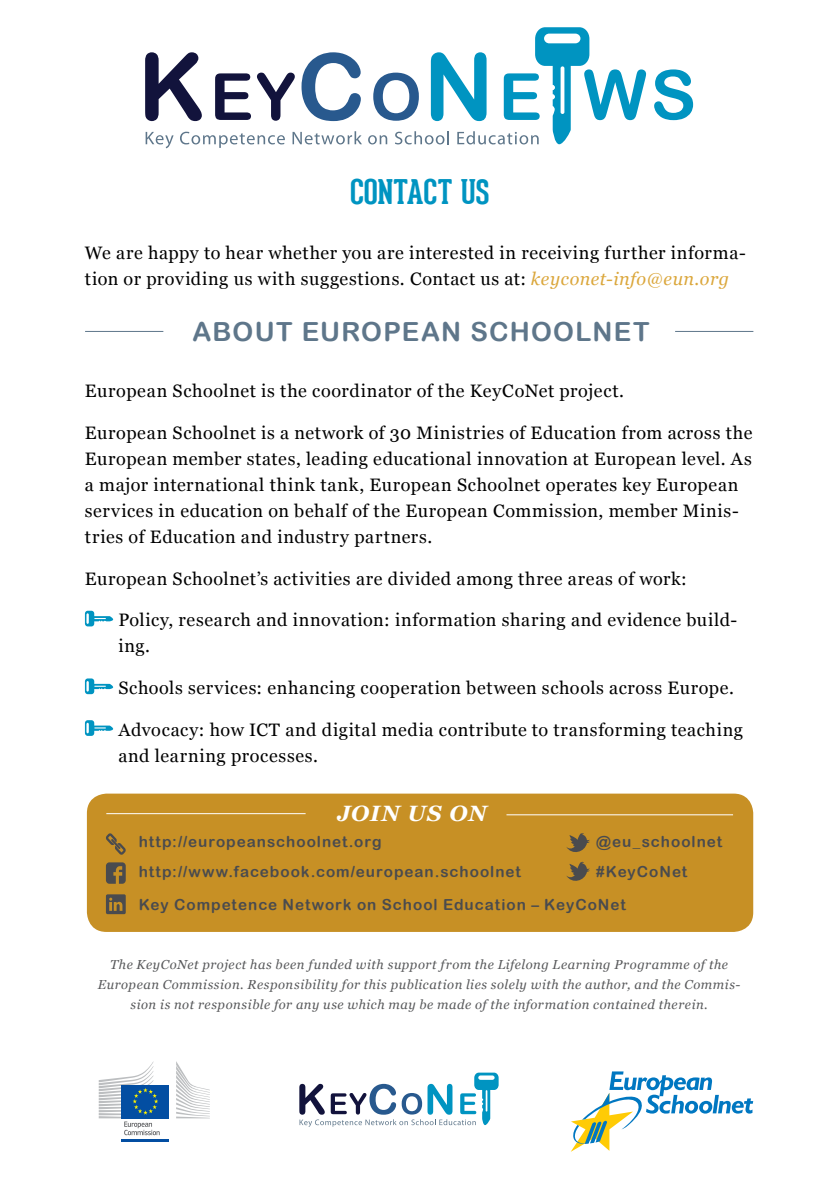
<style>
.page{position:relative;width:840px;height:1191px;background:#fff}
.page>*{position:absolute;margin:0;border:0;box-sizing:border-box;transform-origin:0 0}
.t1{font:700 33.2px "Geared Slab";color:#0094c1}
.t2{font:26.4px "Arial Rounded MT Bold";color:#5e768a}
.t3{font:italic 700 22.2px "Georgia";letter-spacing:.03em;color:#fff}
.t4{font:18px/26px "Georgia";letter-spacing:.035em;color:#000}
.t5{font:15.2px "Arial Rounded MT Bold";letter-spacing:.065em;color:#4a4b4e}
.t6{font:italic 13px/20px "Georgia";letter-spacing:.04em;color:#58595b;text-align:center}
.s1{font-style:italic;color:#dba73c}
</style>
<div class="page">
<svg style="left:85px;top:611px;width:28px;height:15px"></svg>
<svg style="left:85px;top:678px;width:28px;height:16px"></svg>
<svg style="left:85px;top:720px;width:28px;height:16px"></svg>
<hr style="left:85px;top:331px;width:78px;height:1px;background:#5e768a">
<hr style="left:674px;top:331px;width:79px;height:1px;background:#5e768a">
<svg style="left:299px;top:1072px;width:199px;height:55px"></svg>
<svg style="left:571px;top:1071px;width:181px;height:80px"></svg>
<div style="left:121px;top:1084px;width:48px;height:34px;background:#034ea2"></div>
<hr style="left:121px;top:1139px;width:48px;height:2px;background:#034ea2">
<svg style="left:176px;top:1061px;width:34px;height:57px"></svg>
<svg style="left:99px;top:1061px;width:61px;height:74px"></svg>
<div style="left:87px;top:793px;width:665px;height:139px;background:#c79025;border-radius:20px"></div>
<svg style="left:566px;top:833px;width:23px;height:48px"></svg>
<svg style="left:106px;top:862px;width:20px;height:21px"></svg>
<svg style="left:106px;top:833px;width:20px;height:22px"></svg>
<hr style="left:106px;top:813px;width:199px;height:1px;background:#fff">
<hr style="left:506px;top:814px;width:226px;height:1px;background:#fff">
<svg style="left:145px;top:52px;width:57px;height:69px"></svg>
<svg style="left:215px;top:73px;width:36px;height:47px"></svg>
<svg style="left:257px;top:73px;width:37px;height:48px"></svg>
<svg style="left:301px;top:52px;width:59px;height:69px"></svg>
<svg style="left:145px;top:132px;width:28px;height:16px"></svg>
<svg style="left:180px;top:132px;width:105px;height:16px"></svg>
<svg style="left:292px;top:131px;width:70px;height:13px"></svg>
<svg style="left:368px;top:27px;width:324px;height:117px"></svg>
<svg style="left:106px;top:894px;width:20px;height:20px"></svg>
<h1 class="t1" style="left:350px;top:171px;width:141px">CONTACT US</h1>
<p class="t4" style="left:85px;top:240px;width:662px">We are happy to hear whether you are interested in receiving further informa&shy;tion or providing us with suggestions. Contact us at: <span class="s1">keyconet-info@eun.org</span></p>
<h2 class="t2" style="left:192px;top:316px;width:41px">About</h2>
<h2 class="t2" style="left:301px;top:316px;width:21px">european</h2>
<h2 class="t2" style="left:470px;top:316px;width:82px">schoolnet</h2>
<p class="t4" style="left:85px;top:378px;width:540px">European Schoolnet is the coordinator of the KeyCoNet project.</p>
<p class="t4" style="left:85px;top:420px;width:668px">European Schoolnet is a network of 30 Ministries of Education from across the European member states, leading educational innovation at European level. As a major international think tank, European Schoolnet operates key European services in education on behalf of the European Commission, member Minis&shy;tries of Education and industry partners.</p>
<p class="t4" style="left:85px;top:566px;width:603px">European Schoolnet’s activities are divided among three areas of work:</p>
<p class="t4" style="left:118px;top:607px;width:620px">Policy, research and innovation: information sharing and evidence build&shy;ing.</p>
<p class="t4" style="left:118px;top:675px;width:616px">Schools services: enhancing cooperation between schools across Europe.</p>
<p class="t4" style="left:118px;top:717px;width:625px">Advocacy: how ICT and digital media contribute to transforming teaching and learning processes.</p>
<p class="t3" style="left:337px;top:799px;width:151px">JOIN US ON</p>
<p class="t5" style="left:139px;top:833px;width:244px">http://europeanschoolnet.org</p>
<p class="t5" style="left:139px;top:863px;width:383px">http://www.facebook.com/european.schoolnet</p>
<p class="t5" style="left:595px;top:833px;width:127px">@eu_schoolnet</p>
<p class="t5" style="left:595px;top:863px;width:93px">#KeyCoNet</p>
<p class="t5" style="left:139px;top:895px;width:488px">Key Competence Network on School Education – KeyCoNet</p>
<p class="t6" style="left:98px;top:954px;width:644px">The KeyCoNet project has been funded with support from the Lifelong Learning Programme of the<br>European Commission. Responsibility for this publication lies solely with the author, and the Commis&shy;sion is not responsible for any use which may be made of the information contained therein.</p>
</div>
